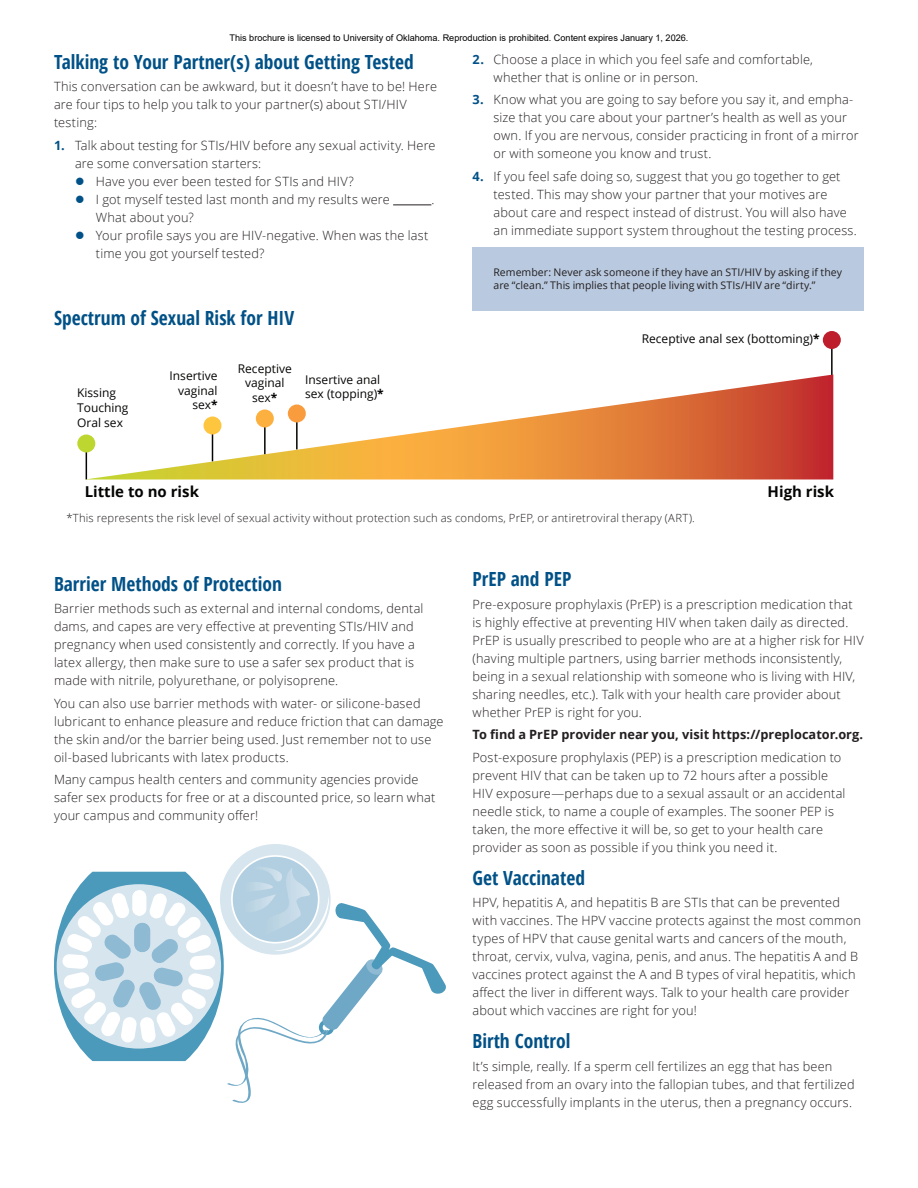
<style>
.page{position:relative;width:918px;height:1188px;background:#fff}
.page>*{position:absolute;margin:0;border:0;box-sizing:border-box;transform-origin:0 0}
.t1{font:700 19.5px "Open Sans Condensed";color:#005187}
.t2{font:700 15px "Open Sans";color:#040503}
.BodyText{font:300 12.75px/18px "Open Sans";letter-spacing:.015em;color:#231f20}
.BodyText-2{font:700 12.75px "Open Sans";letter-spacing:.005em;color:#231f20}
.t3{font:12px/14.4px "Open Sans";color:#040503}
.BodyText-3{font:300 11.25px "Open Sans";letter-spacing:.02em;color:#231f20}
.BodyText-4{font:10.5px/13.5px "Open Sans";letter-spacing:.005em;color:#231f20}
.t4{font:9.15px "Arial";color:#000}
.s1{font-weight:700;color:#005187}
.s2{font-weight:700}
</style>
<div class="page">
<hr style="left:393px;top:205px;width:38px;height:1px;background:#231f20">
<div style="left:77px;top:435px;width:18px;height:18px;background:#bed630;border-radius:50%"></div>
<hr style="left:831px;top:340px;width:2px;height:36px;background:#040503">
<div style="left:823px;top:331px;width:18px;height:18px;background:#be1d2c;border-radius:50%"></div>
<svg style="left:85px;top:375px;width:748px;height:105px"></svg>
<svg style="left:54px;top:844px;width:392px;height:259px"></svg>
<div style="left:134px;top:923px;width:16px;height:29px;background:#8fbad3;border-radius:8px"></div>
<div style="left:472px;top:247px;width:392px;height:63px;background:#b9c9df"></div>
<p class="t4" style="left:230px;top:31px;width:460px">This brochure is licensed to University of Oklahoma. Reproduction is prohibited. Content expires January 1, 2026.</p>
<h1 class="t1" style="left:54px;top:48px;width:361px">Talking to Your Partner(s) about Getting Tested</h1>
<p class="BodyText" style="left:54px;top:77px;width:385px">This conversation can be awkward, but it doesn’t have to be! Here are four tips to help you talk to your partner(s) about STI/HIV testing:</p>
<p class="BodyText" style="left:75px;top:136px;width:362px;text-indent:-21px"><span class="s1">1.</span> Talk about testing for STIs/HIV before any sexual activity. Here are some conversation starters:</p>
<p class="BodyText" style="left:96px;top:172px;width:259px">Have you ever been tested for STIs and HIV?</p>
<p class="BodyText" style="left:96px;top:190px;width:295px">I got myself tested last month and my results were</p>
<p class="BodyText" style="left:431px;top:190px;width:5px">.</p>
<p class="BodyText" style="left:96px;top:208px;width:99px">What about you?</p>
<p class="BodyText" style="left:96px;top:226px;width:334px">Your profile says you are HIV-negative. When was the last time you got yourself tested?</p>
<h1 class="t1" style="left:54px;top:304px;width:242px">Spectrum of Sexual Risk for HIV</h1>
<p class="t3" style="left:77px;top:385px;width:53px;line-height:15px">Kissing<br>Touching<br>Oral sex</p>
<p class="t3" style="left:170px;top:369px;width:50px;text-align:right">Insertive vaginal sex<span class="s2">*</span></p>
<p class="t3" style="left:238px;top:361px;width:55px;text-align:center">Receptive vaginal sex<span class="s2">*</span></p>
<p class="t3" style="left:305px;top:372px;width:80px">Insertive anal sex (topping)<span class="s2">*</span></p>
<p class="BodyText" style="left:494px;top:50px;width:321px;text-indent:-21px"><span class="s1">2.</span> Choose a place in which you feel safe and comfortable, whether that is online or in person.</p>
<p class="BodyText" style="left:494px;top:90px;width:367px;text-indent:-21px"><span class="s1">3.</span> Know what you are going to say before you say it, and empha&shy;size that you care about your partner’s health as well as your own. If you are nervous, consider practicing in front of a mirror or with someone you know and trust.</p>
<p class="BodyText" style="left:494px;top:167px;width:365px;text-indent:-21px"><span class="s1">4.</span> If you feel safe doing so, suggest that you go together to get tested. This may show your partner that your motives are about care and respect instead of distrust. You will also have an immediate support system throughout the testing process.</p>
<p class="BodyText-4" style="left:494px;top:265px;width:350px">Remember: Never ask someone if they have an STI/HIV by asking if they are “clean.” This implies that people living with STIs/HIV are “dirty.”</p>
<p class="t3" style="left:642px;top:332px;width:179px">Receptive anal sex (bottoming)<span class="s2">*</span></p>
<p class="t2" style="left:85px;top:481px;width:116px">Little to no risk</p>
<p class="t2" style="left:768px;top:481px;width:68px">High risk</p>
<p class="BodyText-3" style="left:67px;top:510px;width:630px">*This represents the risk level of sexual activity without protection such as condoms, PrEP, or antiretroviral therapy (ART).</p>
<h1 class="t1" style="left:54px;top:570px;width:229px">Barrier Methods of Protection</h1>
<p class="BodyText" style="left:54px;top:599px;width:371px">Barrier methods such as external and internal condoms, dental dams, and capes are very effective at preventing STIs/HIV and pregnancy when used consistently and correctly. If you have a latex allergy, then make sure to use a safer sex product that is made with nitrile, polyurethane, or polyisoprene.</p>
<p class="BodyText" style="left:54px;top:694px;width:391px">You can also use barrier methods with water- or silicone-based lubricant to enhance pleasure and reduce friction that can damage the skin and/or the barrier being used. Just remember not to use oil-based lubricants with latex products.</p>
<p class="BodyText" style="left:54px;top:770px;width:383px">Many campus health centers and community agencies provide safer sex products for free or at a discounted price, so learn what your campus and community offer!</p>
<h1 class="t1" style="left:472px;top:566px;width:100px">PrEP and PEP</h1>
<p class="BodyText" style="left:472px;top:595px;width:393px">Pre-exposure prophylaxis (PrEP) is a prescription medication that is highly effective at preventing HIV when taken daily as directed.<br>PrEP is usually prescribed to people who are at a higher risk for HIV (having multiple partners, using barrier methods inconsistently, being in a sexual relationship with someone who is living with HIV, sharing needles, etc.). Talk with your health care provider about whether PrEP is right for you.</p>
<p class="BodyText-2" style="left:472px;top:726px;width:392px">To find a PrEP provider near you, visit https://preplocator.org.</p>
<p class="BodyText" style="left:472px;top:748px;width:375px">Post-exposure prophylaxis (PEP) is a prescription medication to prevent HIV that can be taken up to 72 hours after a possible HIV exposure—perhaps due to a sexual assault or an accidental needle stick, to name a couple of examples. The sooner PEP is taken, the more effective it will be, so get to your health care provider as soon as possible if you think you need it.</p>
<h1 class="t1" style="left:472px;top:864px;width:114px">Get Vaccinated</h1>
<p class="BodyText" style="left:472px;top:893px;width:390px">HPV, hepatitis A, and hepatitis B are STIs that can be prevented with vaccines. The HPV vaccine protects against the most common types of HPV that cause genital warts and cancers of the mouth, throat, cervix, vulva, vagina, penis, and anus. The hepatitis A and B vaccines protect against the A and B types of viral hepatitis, which affect the liver in different ways. Talk to your health care provider about which vaccines are right for you!</p>
<h1 class="t1" style="left:472px;top:1028px;width:99px">Birth Control</h1>
<p class="BodyText" style="left:472px;top:1057px;width:384px">It’s simple, really. If a sperm cell fertilizes an egg that has been released from an ovary into the fallopian tubes, and that fertilized egg successfully implants in the uterus, then a pregnancy occurs.</p>
</div>
